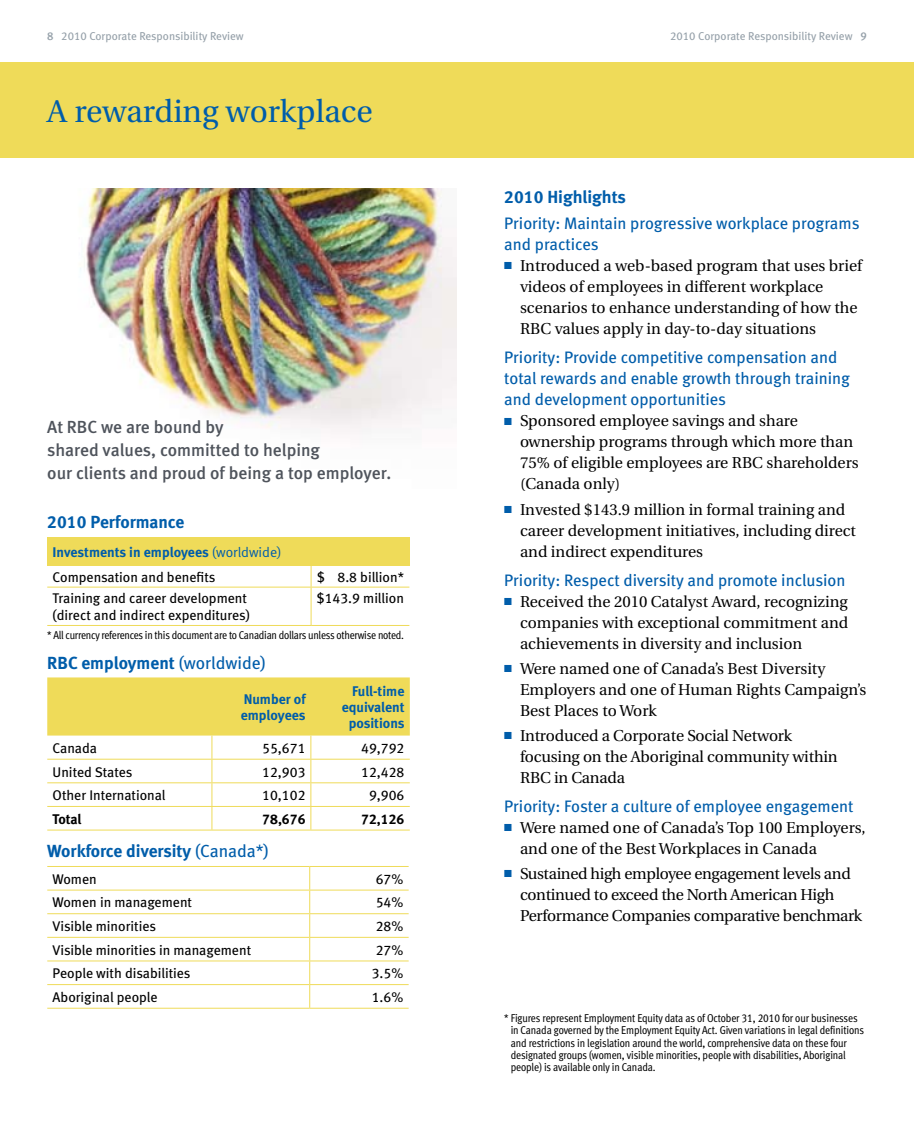
<style>
.page{position:relative;width:914px;height:1134px;background:#fff}
.page>*{position:absolute;margin:0;border:0;box-sizing:border-box;transform-origin:0 0}
.t1{font:31.5px "Utopia";color:#005daa}
.t2{font:17.5px/22.8px "Meta Medium LF";color:#4f545c}
.t3{font:17.5px "Meta Bold LF";color:#005daa}
.t4{font:16.62px/21px "Meta Book LF";color:#005daa}
.t5{font:15.75px/21px "Utopia";color:#000}
.t6{font:15.75px/21px "Utopia";letter-spacing:-.02em;color:#000}
.t7{font:14px/16.6px "Meta Book LF";color:#000}
.t8{font:14px/15.8px "Meta Bold LF";color:#005daa}
.t9{font:14px "Meta Bold LF";color:#000}
.t10{font:11.38px/12.2px "Meta Cond Book LF";letter-spacing:-.01em;color:#000}
.t11{font:11.38px "Meta Book LF";color:#95a0a9}
.s1{font-family:"Meta Medium LF"}
.s2{font-family:"Meta Normal LF"}
.s3{font-family:"Meta Book LF"}
.s4{color:#005daa}
</style>
<div class="page">
<div style="left:0;top:62px;width:457px;height:96px;background:#efdb59"></div>
<div style="left:47px;top:537px;width:362px;height:28px;background:#efdb59"></div>
<svg style="left:310px;top:565px;width:1px;height:22px"></svg>
<hr style="left:47px;top:587px;width:264px;height:1px;background:#efdb59">
<hr style="left:311px;top:587px;width:98px;height:1px;background:#efdb59">
<hr style="left:310px;top:588px;width:1px;height:37px;background:#efdb59">
<hr style="left:47px;top:625px;width:264px;height:1px;background:#efdb59">
<hr style="left:311px;top:625px;width:98px;height:1px;background:#efdb59">
<svg style="left:47px;top:677px;width:363px;height:153px"></svg>
<hr style="left:47px;top:830px;width:165px;height:1px;background:#efdb59">
<hr style="left:212px;top:830px;width:99px;height:1px;background:#efdb59">
<hr style="left:311px;top:830px;width:99px;height:1px;background:#efdb59">
<hr style="left:47px;top:890px;width:263px;height:1px;background:#efdb59">
<hr style="left:310px;top:890px;width:98px;height:1px;background:#efdb59">
<hr style="left:47px;top:913px;width:263px;height:1px;background:#efdb59">
<hr style="left:310px;top:913px;width:98px;height:1px;background:#efdb59">
<hr style="left:47px;top:937px;width:263px;height:1px;background:#efdb59">
<hr style="left:310px;top:937px;width:98px;height:1px;background:#efdb59">
<hr style="left:47px;top:961px;width:263px;height:1px;background:#efdb59">
<hr style="left:310px;top:961px;width:98px;height:1px;background:#efdb59">
<hr style="left:47px;top:984px;width:263px;height:1px;background:#efdb59">
<hr style="left:310px;top:984px;width:98px;height:1px;background:#efdb59">
<svg style="left:309px;top:867px;width:1px;height:141px"></svg>
<hr style="left:47px;top:1008px;width:263px;height:1px;background:#efdb59">
<hr style="left:310px;top:1008px;width:98px;height:1px;background:#efdb59">
<hr style="left:47px;top:866px;width:263px;height:1px;background:#efdb59">
<hr style="left:310px;top:866px;width:98px;height:1px;background:#efdb59">
<img style="left:80px;top:189px;width:377px;height:243px">
<div style="left:457px;top:62px;width:457px;height:96px;background:#efdb59"></div>
<p class="t11" style="left:47px;top:30px;width:198px"><span class="s1">8</span> 2010 Corporate Responsibility Review</p>
<h1 class="t1" style="left:47px;top:94px;width:327px">A rewarding workplace</h1>
<p class="t2" style="left:47px;top:416px;width:345px">At RBC we are bound by<br>shared values, committed to helping<br>our clients and proud of being a top employer.</p>
<p class="t3" style="left:47px;top:512px;width:139px">2010 Performance</p>
<p class="t8" style="left:53px;top:544px;width:230px">Investments in employees <span class="s2">(worldwide)</span></p>
<p class="t7" style="left:53px;top:568px;width:164px">Compensation and benefits</p>
<p class="t7" style="left:317px;top:568px;width:89px">$ 8.8 billion*</p>
<p class="t7" style="left:53px;top:590px;width:199px">Training and career development (direct and indirect expenditures)</p>
<p class="t7" style="left:316px;top:590px;width:89px">$143.9 million</p>
<p class="t10" style="left:47px;top:629px;width:358px">* All currency references in this document are to Canadian dollars unless otherwise noted.</p>
<p class="t3" style="left:47px;top:652px;width:220px">RBC employment <span class="s3">(worldwide)</span></p>
<p class="t8" style="left:241px;top:691px;width:66px">Number of employees</p>
<p class="t8" style="left:342px;top:683px;width:64px;text-align:right">Full-time equivalent positions</p>
<p class="t7" style="left:53px;top:740px;width:46px">Canada</p>
<p class="t7" style="left:262px;top:740px;width:45px">55,671</p>
<p class="t7" style="left:361px;top:740px;width:45px">49,792</p>
<p class="t7" style="left:53px;top:763px;width:81px">United States</p>
<p class="t7" style="left:262px;top:763px;width:45px">12,903</p>
<p class="t7" style="left:361px;top:763px;width:45px">12,428</p>
<p class="t7" style="left:53px;top:787px;width:114px">Other International</p>
<p class="t7" style="left:262px;top:787px;width:45px">10,102</p>
<p class="t7" style="left:369px;top:787px;width:37px">9,906</p>
<p class="t9" style="left:53px;top:811px;width:30px">Total</p>
<p class="t9" style="left:262px;top:811px;width:45px">78,676</p>
<p class="t9" style="left:361px;top:811px;width:45px">72,126</p>
<p class="t3" style="left:47px;top:841px;width:223px">Workforce diversity <span class="s3">(Canada*)</span></p>
<p class="t7" style="left:53px;top:870px;width:46px">Women</p>
<p class="t7" style="left:376px;top:870px;width:29px">67%</p>
<p class="t7" style="left:53px;top:894px;width:141px">Women in management</p>
<p class="t7" style="left:376px;top:894px;width:29px">54%</p>
<p class="t7" style="left:53px;top:918px;width:105px">Visible minorities</p>
<p class="t7" style="left:376px;top:918px;width:29px">28%</p>
<p class="t7" style="left:53px;top:941px;width:200px">Visible minorities in management</p>
<p class="t7" style="left:376px;top:941px;width:29px">27%</p>
<p class="t7" style="left:53px;top:965px;width:139px">People with disabilities</p>
<p class="t7" style="left:372px;top:965px;width:33px">3.5%</p>
<p class="t7" style="left:53px;top:989px;width:106px">Aboriginal people</p>
<p class="t7" style="left:372px;top:989px;width:33px">1.6%</p>
<p class="t11" style="left:670px;top:30px;width:198px">2010 Corporate Responsibility Review <span class="s1">9</span></p>
<p class="t3" style="left:504px;top:186px;width:123px">2010 Highlights</p>
<p class="t4" style="left:504px;top:213px;width:357px">Priority: Maintain progressive workplace programs and practices</p>
<p class="t5" style="left:520px;top:256px;width:344px;text-indent:-16px"><span class="s4">■</span> Introduced a web-based program that uses brief videos of employees in different workplace scenarios to enhance understanding of how the RBC values apply in day-to-day situations</p>
<p class="t4" style="left:504px;top:347px;width:347px">Priority: Provide competitive compensation and total rewards and enable growth through training and development opportunities</p>
<p class="t5" style="left:520px;top:411px;width:340px;text-indent:-16px"><span class="s4">■</span> Sponsored employee savings and share ownership programs through which more than 75% of eligible employees are RBC shareholders (Canada only)</p>
<p class="t5" style="left:520px;top:499px;width:337px;text-indent:-16px"><span class="s4">■</span> Invested $143.9 million in formal training and career development initiatives, including direct and indirect expenditures</p>
<p class="t4" style="left:504px;top:569px;width:343px">Priority: Respect diversity and promote inclusion</p>
<p class="t5" style="left:520px;top:591px;width:330px;text-align:justify;text-indent:-16px"><span class="s4">■</span> Received the 2010 Catalyst Award, recognizing companies with exceptional commitment and achievements in diversity and inclusion</p>
<p class="t5" style="left:520px;top:658px;width:348px;text-indent:-16px"><span class="s4">■</span> Were named one of Canada’s Best Diversity<br>Employers and one of Human Rights Campaign’s<br>Best Places to Work</p>
<p class="t5" style="left:520px;top:725px;width:319px;text-indent:-16px"><span class="s4">■</span> Introduced a Corporate Social Network focusing on the Aboriginal community within<br>RBC in Canada</p>
<p class="t4" style="left:504px;top:796px;width:351px">Priority: Foster a culture of employee engagement</p>
<p class="t5" style="left:520px;top:818px;width:347px;text-indent:-16px"><span class="s4">■</span> Were named one of Canada’s Top 100 Employers, and one of the Best Workplaces in Canada</p>
<p class="t6" style="left:520px;top:864px;width:343px;text-indent:-16px"><span class="s4">■</span> Sustained high employee engagement levels and continued to exceed the North American High<br>Performance Companies comparative benchmark</p>
<p class="t10" style="left:510px;top:1012px;width:355px;text-indent:-6px">* Figures represent Employment Equity data as of October 31, 2010 for our businesses in Canada governed by the Employment Equity Act. Given variations in legal definitions and restrictions in legislation around the world, comprehensive data on these four designated groups (women, visible minorities, people with disabilities, Aboriginal people) is available only in Canada.</p>
</div>
